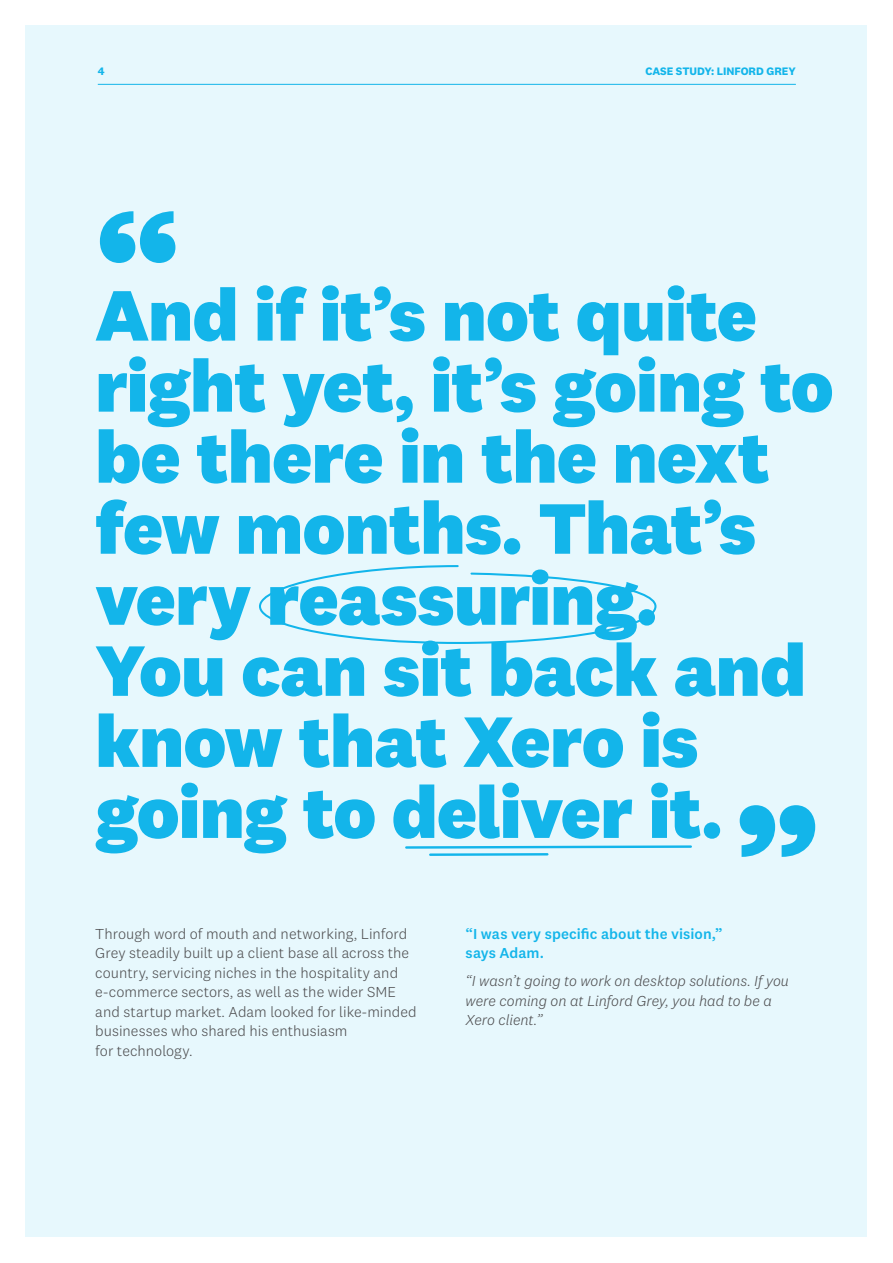
<style>
.page{position:relative;width:893px;height:1263px;background:#fff}
.page>*{position:absolute;margin:0;border:0;box-sizing:border-box;transform-origin:0 0}
.t1{font:800 157.65px "National 2";color:#13b5ea}
.t2{font:800 73.95px/71.1px "National 2";letter-spacing:-.01em;color:#13b5ea}
.t3{font:300 15px/19.5px "National 2";color:#4d4d4f}
.t4{font:italic 300 15px/19.5px "National 2";letter-spacing:-.005em;color:#4d4d4f}
.t5{font:500 15px/19.5px "National 2";letter-spacing:.005em;color:#13b5ea}
.t6{font:700 11.25px "National 2";color:#13b5ea}
</style>
<div class="page">
<div style="left:26px;top:26px;width:841px;height:1211px;background:#e7f8fd"></div>
<hr style="left:98px;top:84px;width:698px;height:1px;background:#13b5ea">
<svg style="left:405px;top:845px;width:287px;height:11px"></svg>
<svg style="left:259px;top:565px;width:398px;height:79px"></svg>
<p class="t6" style="left:98px;top:64px;width:8px">4</p>
<p class="t6" style="left:645px;top:64px;width:152px">CASE STUDY: LINFORD GREY</p>
<h1 class="t1" style="left:95px;top:173px;width:86px">“</h1>
<h2 class="t2" style="left:95px;top:279px;width:740px">And if it’s not quite right yet, it’s going to be there in the next few months. That’s very reassuring.<br>You can sit back and know that Xero is going to deliver it.</h2>
<h1 class="t1" style="left:735px;top:768px;width:86px">”</h1>
<p class="t3" style="left:95px;top:924px;width:323px">Through word of mouth and networking, Linford Grey steadily built up a client base all across the country, servicing niches in the hospitality and e-commerce sectors, as well as the wider SME and startup market. Adam looked for like-minded businesses who shared his enthusiasm<br>for technology.</p>
<p class="t5" style="left:466px;top:924px;width:258px">“I was very specific about the vision,” says Adam.</p>
<p class="t4" style="left:466px;top:971px;width:325px">“I wasn’t going to work on desktop solutions. If you were coming on at Linford Grey, you had to be a<br>Xero client.”</p>
</div>
